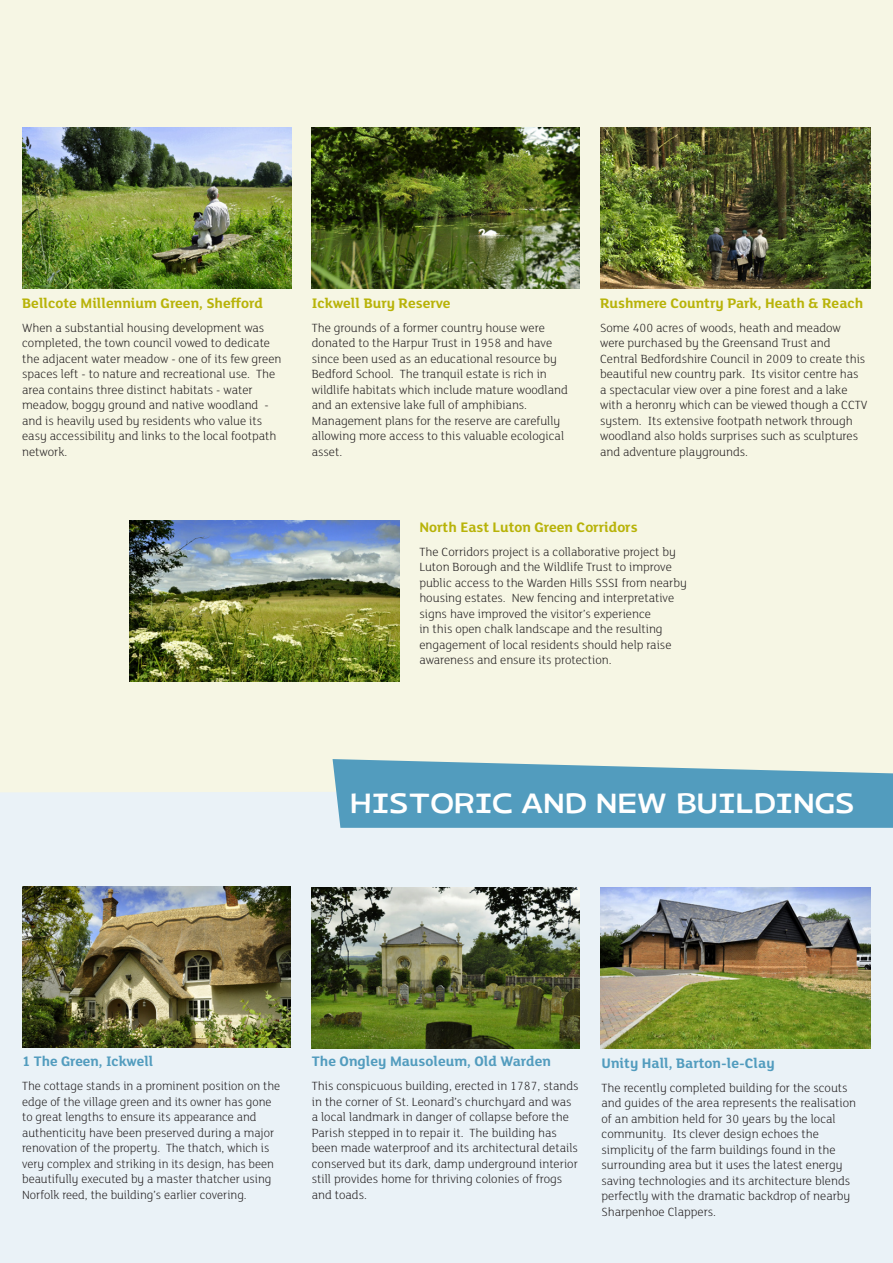
<style>
.page{position:relative;width:893px;height:1263px;background:#f6f6e4}
.page>*{position:absolute;margin:0;border:0;box-sizing:border-box;transform-origin:0 0}
.t1{font:27px "Rustic Open";color:#fff}
.t2{font:700 15px "FS Lola";color:#b8b309}
.t3{font:700 15px "FS Lola";color:#529cbe}
.t4{font:300 12.9px/15.5px "FS Lola";color:#231f20}
</style>
<div class="page">
<div style="left:0;top:792px;width:893px;height:471px;background:#eaf2f7"></div>
<svg style="left:333px;top:759px;width:560px;height:69px;background:#64a6c2"></svg>
<img style="left:22px;top:887px;width:269px;height:161px">
<img style="left:312px;top:887px;width:268px;height:161px">
<img style="left:600px;top:887px;width:270px;height:161px">
<img style="left:22px;top:128px;width:269px;height:161px">
<img style="left:312px;top:128px;width:268px;height:161px">
<img style="left:600px;top:128px;width:270px;height:161px">
<img style="left:130px;top:520px;width:269px;height:161px">
<p class="t2" style="left:22px;top:293px;width:242px">Bellcote Millennium Green, Shefford</p>
<p class="t4" style="left:22px;top:319px;width:261px">When a substantial housing development was completed, the town council vowed to dedicate the adjacent water meadow - one of its few green spaces left - to nature and recreational use. The area contains three distinct habitats - water meadow, boggy ground and native woodland - and is heavily used by residents who value its easy accessibility and links to the local footpath network.</p>
<p class="t2" style="left:312px;top:293px;width:140px">Ickwell Bury Reserve</p>
<p class="t4" style="left:312px;top:319px;width:258px">The grounds of a former country house were donated to the Harpur Trust in 1958 and have since been used as an educational resource by Bedford School. The tranquil estate is rich in wildlife habitats which include mature woodland and an extensive lake full of amphibians.<br>Management plans for the reserve are carefully allowing more access to this valuable ecological asset.</p>
<p class="t2" style="left:600px;top:293px;width:265px">Rushmere Country Park, Heath &amp; Reach</p>
<p class="t4" style="left:600px;top:319px;width:269px">Some 400 acres of woods, heath and meadow were purchased by the Greensand Trust and Central Bedfordshire Council in 2009 to create this beautiful new country park. Its visitor centre has a spectacular view over a pine forest and a lake with a heronry which can be viewed though a CCTV system. Its extensive footpath network through woodland also holds surprises such as sculptures and adventure playgrounds.</p>
<p class="t2" style="left:419px;top:516px;width:220px">North East Luton Green Corridors</p>
<p class="t4" style="left:419px;top:543px;width:269px">The Corridors project is a collaborative project by Luton Borough and the Wildlife Trust to improve public access to the Warden Hills SSSI from nearby housing estates. New fencing and interpretative signs have improved the visitor’s experience<br>in this open chalk landscape and the resulting engagement of local residents should help raise awareness and ensure its protection.</p>
<p class="t1" style="left:350px;top:791px;width:506px">HISTORIC AND NEW BUILDINGS</p>
<p class="t3" style="left:22px;top:1051px;width:133px">1 The Green, Ickwell</p>
<p class="t4" style="left:22px;top:1078px;width:260px">The cottage stands in a prominent position on the edge of the village green and its owner has gone to great lengths to ensure its appearance and authenticity have been preserved during a major renovation of the property. The thatch, which is very complex and striking in its design, has been beautifully executed by a master thatcher using Norfolk reed, the building’s earlier covering.</p>
<p class="t3" style="left:312px;top:1051px;width:241px">The Ongley Mausoleum, Old Warden</p>
<p class="t4" style="left:312px;top:1078px;width:268px">This conspicuous building, erected in 1787, stands in the corner of St. Leonard’s churchyard and was a local landmark in danger of collapse before the Parish stepped in to repair it. The building has been made waterproof and its architectural details conserved but its dark, damp underground interior still provides home for thriving colonies of frogs and toads.</p>
<p class="t3" style="left:602px;top:1052px;width:175px">Unity Hall, Barton-le-Clay</p>
<p class="t4" style="left:602px;top:1079px;width:256px">The recently completed building for the scouts and guides of the area represents the realisation of an ambition held for 30 years by the local community. Its clever design echoes the simplicity of the farm buildings found in the surrounding area but it uses the latest energy saving technologies and its architecture blends perfectly with the dramatic backdrop of nearby Sharpenhoe Clappers.</p>
</div>
